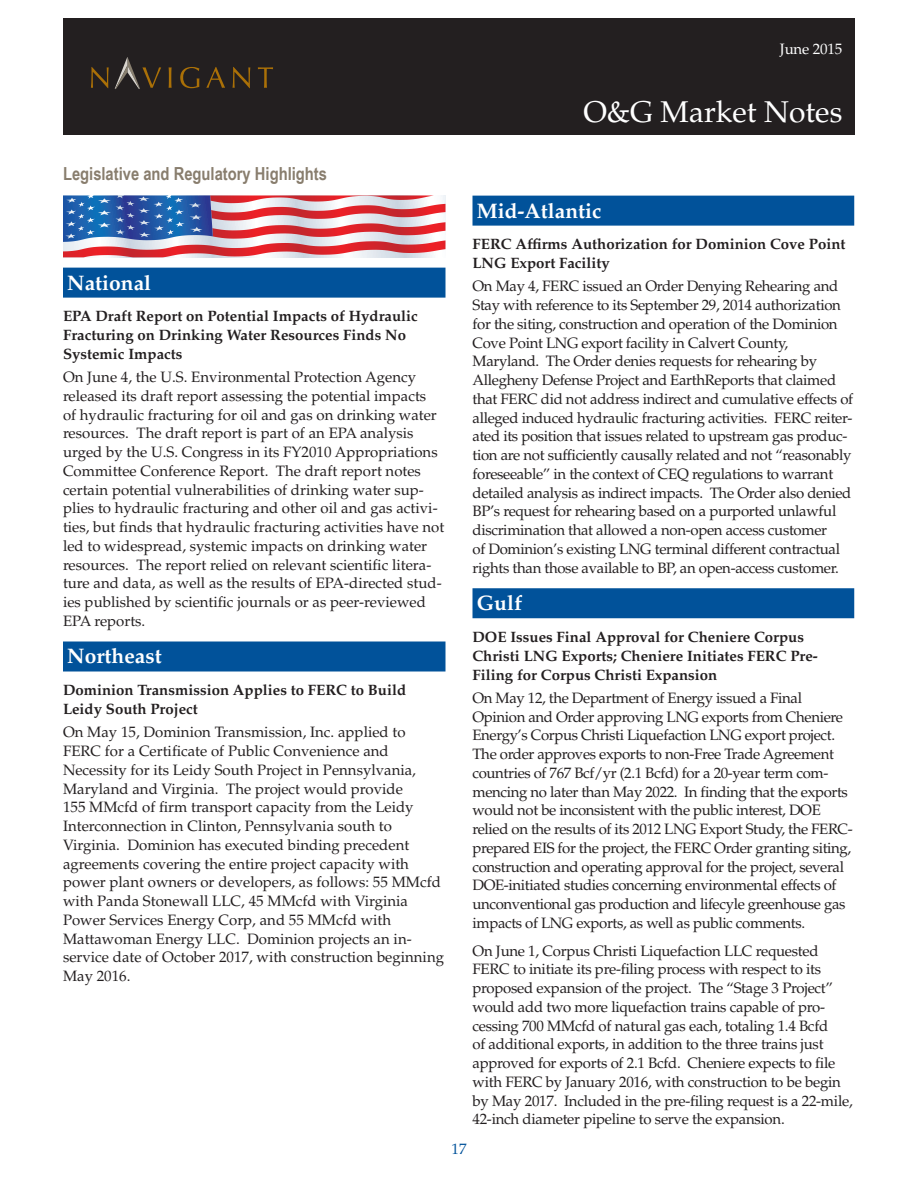
<style>
.page{position:relative;width:918px;height:1188px;background:#fff}
.page>*{position:absolute;margin:0;border:0;box-sizing:border-box;transform-origin:0 0}
.t1{font:30px "Palatino LT Std";color:#fff}
.Headline_Bar{font:700 21px "Palatino LT Std";color:#fff}
.Section_Title{font:700 18px "Arial Narrow";color:#887d6d}
.Body{font:15px/18.8px "Palatino LT Std";letter-spacing:-.02em;color:#231f20}
.Body-2{font:15px/18.8px "Palatino LT Std";color:#231f20}
.Body_Headline_2{font:700 15px/18.8px "Palatino LT Std";color:#231f20}
.t2{font:15px "Palatino LT Std";letter-spacing:-.01em;color:#fff}
.t3{font:15px "Palatino LT Std";color:#01529a}
</style>
<div class="page">
<div style="left:64px;top:18px;width:791px;height:116px;background:#231f20"></div>
<svg style="left:169px;top:67px;width:3px;height:21px"></svg>
<svg style="left:180px;top:67px;width:19px;height:21px"></svg>
<svg style="left:206px;top:67px;width:19px;height:21px"></svg>
<svg style="left:233px;top:67px;width:17px;height:21px"></svg>
<svg style="left:258px;top:67px;width:15px;height:21px"></svg>
<svg style="left:91px;top:67px;width:18px;height:21px"></svg>
<svg style="left:115px;top:57px;width:46px;height:32px"></svg>
<div style="left:63px;top:268px;width:383px;height:30px;background:#01529a"></div>
<div style="left:63px;top:642px;width:383px;height:30px;background:#01529a"></div>
<div style="left:472px;top:196px;width:382px;height:30px;background:#01529a"></div>
<div style="left:472px;top:588px;width:382px;height:30px;background:#01529a"></div>
<svg style="left:63px;top:195px;width:383px;height:62px"></svg>
<p class="t2" style="left:780px;top:40px;width:64px">June 2015</p>
<h1 class="t1" style="left:583px;top:94px;width:261px">O&amp;G Market Notes</h1>
<p class="Section_Title" style="left:63px;top:160px;width:266px">Legislative and Regulatory Highlights</p>
<p class="Headline_Bar" style="left:67px;top:270px;width:85px">National</p>
<p class="Body_Headline_2" style="left:63px;top:307px;width:356px">EPA Draft Report on Potential Impacts of Hydraulic<br>Fracturing on Drinking Water Resources Finds No<br>Systemic Impacts</p>
<p class="Body-2" style="left:63px;top:368px;width:383px">On June 4, the U.S. Environmental Protection Agency released its draft report assessing the potential impacts<br>of hydraulic fracturing for oil and gas on drinking water resources. The draft report is part of an EPA analysis urged by the U.S. Congress in its FY2010 Appropriations Committee Conference Report. The draft report notes certain potential vulnerabilities of drinking water sup&shy;plies to hydraulic fracturing and other oil and gas activi&shy;ties, but finds that hydraulic fracturing activities have not led to widespread, systemic impacts on drinking water resources. The report relied on relevant scientific litera&shy;ture and data, as well as the results of EPA-directed stud&shy;ies published by scientific journals or as peer-reviewed EPA reports.</p>
<p class="Headline_Bar" style="left:67px;top:644px;width:96px">Northeast</p>
<p class="Body_Headline_2" style="left:63px;top:681px;width:345px">Dominion Transmission Applies to FERC to Build<br>Leidy South Project</p>
<p class="Body-2" style="left:63px;top:723px;width:383px">On May 15, Dominion Transmission, Inc. applied to FERC for a Certificate of Public Convenience and Necessity for its Leidy South Project in Pennsylvania, Maryland and Virginia. The project would provide<br>155 MMcfd of firm transport capacity from the Leidy Interconnection in Clinton, Pennsylvania south to Virginia. Dominion has executed binding precedent agreements covering the entire project capacity with power plant owners or developers, as follows: 55 MMcfd with Panda Stonewall LLC, 45 MMcfd with Virginia Power Services Energy Corp, and 55 MMcfd with Mattawoman Energy LLC. Dominion projects an in&shy;service date of October 2017, with construction beginning May 2016.</p>
<p class="Headline_Bar" style="left:477px;top:198px;width:126px">Mid-Atlantic</p>
<p class="Body_Headline_2" style="left:472px;top:235px;width:375px">FERC Affirms Authorization for Dominion Cove Point<br>LNG Export Facility</p>
<p class="Body" style="left:472px;top:277px;width:382px">On May 4, FERC issued an Order Denying Rehearing and Stay with reference to its September 29, 2014 authorization for the siting, construction and operation of the Dominion Cove Point LNG export facility in Calvert County, Maryland. The Order denies requests for rehearing by Allegheny Defense Project and EarthReports that claimed that FERC did not address indirect and cumulative effects of alleged induced hydraulic fracturing activities. FERC reiter&shy;ated its position that issues related to upstream gas produc&shy;tion are not sufficiently causally related and not “reasonably foreseeable” in the context of CEQ regulations to warrant detailed analysis as indirect impacts. The Order also denied BP’s request for rehearing based on a purported unlawful discrimination that allowed a non-open access customer<br>of Dominion’s existing LNG terminal different contractual rights than those available to BP, an open-access customer.</p>
<p class="Headline_Bar" style="left:477px;top:591px;width:47px">Gulf</p>
<p class="Body_Headline_2" style="left:472px;top:628px;width:347px">DOE Issues Final Approval for Cheniere Corpus<br>Christi LNG Exports; Cheniere Initiates FERC Pre-<br>Filing for Corpus Christi Expansion</p>
<p class="Body" style="left:472px;top:689px;width:382px">On May 12, the Department of Energy issued a Final Opinion and Order approving LNG exports from Cheniere Energy’s Corpus Christi Liquefaction LNG export project.<br>The order approves exports to non-Free Trade Agreement countries of 767 Bcf/yr (2.1 Bcfd) for a 20-year term com&shy;mencing no later than May 2022. In finding that the exports would not be inconsistent with the public interest, DOE relied on the results of its 2012 LNG Export Study, the FERC&shy;prepared EIS for the project, the FERC Order granting siting, construction and operating approval for the project, several DOE-initiated studies concerning environmental effects of unconventional gas production and lifecyle greenhouse gas impacts of LNG exports, as well as public comments.</p>
<p class="Body" style="left:472px;top:941px;width:382px">On June 1, Corpus Christi Liquefaction LLC requested FERC to initiate its pre-filing process with respect to its proposed expansion of the project. The “Stage 3 Project” would add two more liquefaction trains capable of pro&shy;cessing 700 MMcfd of natural gas each, totaling 1.4 Bcfd<br>of additional exports, in addition to the three trains just approved for exports of 2.1 Bcfd. Cheniere expects to file with FERC by January 2016, with construction to be begin by May 2017. Included in the pre-filing request is a 22-mile, 42-inch diameter pipeline to serve the expansion.</p>
<p class="t3" style="left:452px;top:1140px;width:16px">17</p>
</div>
